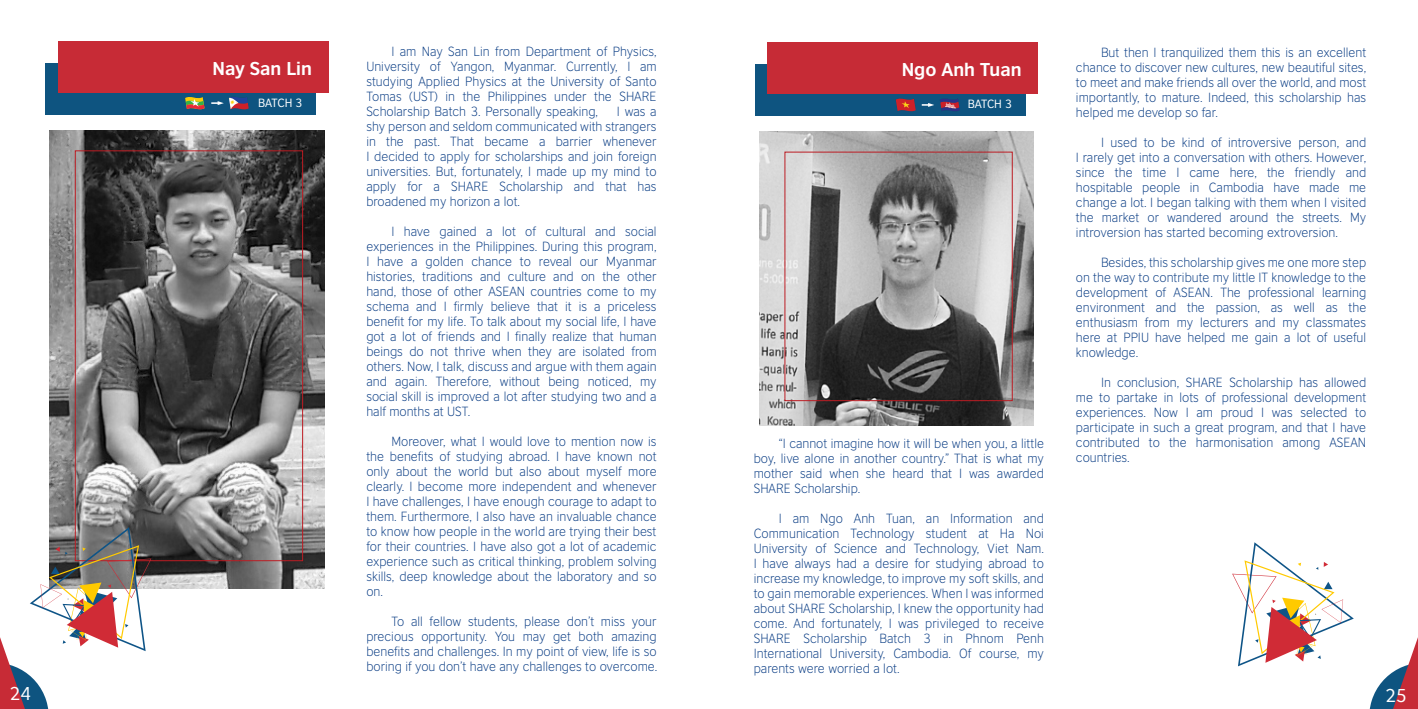
<style>
.page{position:relative;width:1418px;height:709px;background:#fff}
.page>*{position:absolute;margin:0;border:0;box-sizing:border-box;transform-origin:0 0}
.t1{font:700 17.5px "British Council Sans";color:#fff}
.t2{font:17.5px "British Council Sans";color:#fff}
.t3{font:300 12.5px/15px "British Council Sans";color:#013680;text-align:justify}
.t4{font:11.25px "British Council Sans";letter-spacing:-.015em;color:#fff}
</style>
<div class="page">
<img style="left:50px;top:131px;width:274px;height:458px">
<div style="left:75px;top:150px;width:228px;height:411px;border:1px solid #bd1c23"></div>
<div style="left:45px;top:63px;width:271px;height:51px;background:#0e5480"></div>
<div style="left:58px;top:42px;width:270px;height:51px;background:#c72b36"></div>
<svg style="left:1369px;top:640px;width:48px;height:69px"></svg>
<img style="left:759px;top:132px;width:274px;height:293px">
<div style="left:784px;top:152px;width:228px;height:249px;border:1px solid #bc1c23"></div>
<div style="left:755px;top:64px;width:271px;height:51px;background:#0e5480"></div>
<div style="left:767px;top:43px;width:271px;height:51px;background:#c62b36"></div>
<svg style="left:1232px;top:542px;width:121px;height:124px"></svg>
<svg style="left:0;top:527px;width:151px;height:182px"></svg>
<svg style="left:895px;top:98px;width:20px;height:14px"></svg>
<svg style="left:921px;top:98px;width:38px;height:13px"></svg>
<svg style="left:211px;top:97px;width:38px;height:13px"></svg>
<svg style="left:185px;top:97px;width:19px;height:13px"></svg>
<h1 class="t2" style="left:10px;top:679px;width:23px">24</h1>
<h1 class="t1" style="left:212px;top:52px;width:101px">Nay San Lin</h1>
<p class="t4" style="left:258px;top:93px;width:46px">BATCH 3</p>
<p class="t3" style="left:366px;top:43px;width:292px;text-indent:25px">I am Nay San Lin from Department of Physics, University of Yangon, Myanmar. Currently, I am studying Applied Physics at the University of Santo Tomas (UST) in the Philippines under the SHARE Scholarship Batch 3. Personally speaking,</p>
<p class="t3" style="left:366px;top:103px;width:292px;text-indent:250px">I was a shy person and seldom communicated with strangers in the past. That became a barrier whenever I decided to apply for scholarships and join foreign universities. But, fortunately, I made up my mind to apply for a SHARE Scholarship and that has broadened my horizon a lot.</p>
<p class="t3" style="left:366px;top:223px;width:292px;text-indent:25px">I have gained a lot of cultural and social experiences in the Philippines. During this program, I have a golden chance to reveal our Myanmar histories, traditions and culture and on the other hand, those of other ASEAN countries come to my schema and I firmly believe that it is a priceless benefit for my life. To talk about my social life, I have got a lot of friends and I finally realize that human beings do not thrive when they are isolated from others. Now, I talk, discuss and argue with them again and again. Therefore, without being noticed, my social skill is improved a lot after studying two and a half months at UST.</p>
<p class="t3" style="left:366px;top:433px;width:292px;text-indent:25px">Moreover, what I would love to mention now is the benefits of studying abroad. I have known not only about the world but also about myself more clearly. I become more independent and whenever I have challenges, I have enough courage to adapt to them. Furthermore, I also have an invaluable chance to know how people in the world are trying their best for their countries. I have also got a lot of academic experience such as critical thinking, problem solving skills, deep knowledge about the laboratory and so on.</p>
<p class="t3" style="left:366px;top:613px;width:292px;text-indent:25px">To all fellow students, please don’t miss your precious opportunity. You may get both amazing benefits and challenges. In my point of view, life is so boring if you don’t have any challenges to overcome.</p>
<h1 class="t1" style="left:901px;top:54px;width:121px">Ngo Anh Tuan</h1>
<p class="t4" style="left:967px;top:94px;width:46px">BATCH 3</p>
<p class="t3" style="left:753px;top:434px;width:292px;text-indent:25px">“I cannot imagine how it will be when you, a little boy, live alone in another country.” That is what my mother said when she heard that I was awarded SHARE Scholarship.</p>
<p class="t3" style="left:753px;top:509px;width:292px;text-indent:25px">I am Ngo Anh Tuan, an Information and Communication Technology student at Ha Noi University of Science and Technology, Viet Nam.<br>I have always had a desire for studying abroad to increase my knowledge, to improve my soft skills, and to gain memorable experiences. When I was informed about SHARE Scholarship, I knew the opportunity had come. And fortunately, I was privileged to receive SHARE Scholarship Batch 3 in Phnom Penh International University, Cambodia. Of course, my parents were worried a lot.</p>
<p class="t3" style="left:1075px;top:44px;width:292px;text-indent:25px">But then I tranquilized them this is an excellent chance to discover new cultures, new beautiful sites, to meet and make friends all over the world, and most importantly, to mature. Indeed, this scholarship has helped me develop so far.</p>
<p class="t3" style="left:1075px;top:134px;width:292px;text-indent:25px">I used to be kind of introversive person, and I rarely get into a conversation with others. However, since the time I came here, the friendly and hospitable people in Cambodia have made me change a lot. I began talking with them when I visited the market or wandered around the streets. My introversion has started becoming extroversion.</p>
<p class="t3" style="left:1075px;top:254px;width:292px;text-indent:25px">Besides, this scholarship gives me one more step on the way to contribute my little IT knowledge to the development of ASEAN. The professional learning environment and the passion, as well as the enthusiasm from my lecturers and my classmates here at PPIU have helped me gain a lot of useful knowledge.</p>
<p class="t3" style="left:1075px;top:374px;width:292px;text-indent:25px">In conclusion, SHARE Scholarship has allowed me to partake in lots of professional development experiences. Now I am proud I was selected to participate in such a great program, and that I have contributed to the harmonisation among ASEAN countries.</p>
<h1 class="t2" style="left:1385px;top:681px;width:23px">25</h1>
</div>
